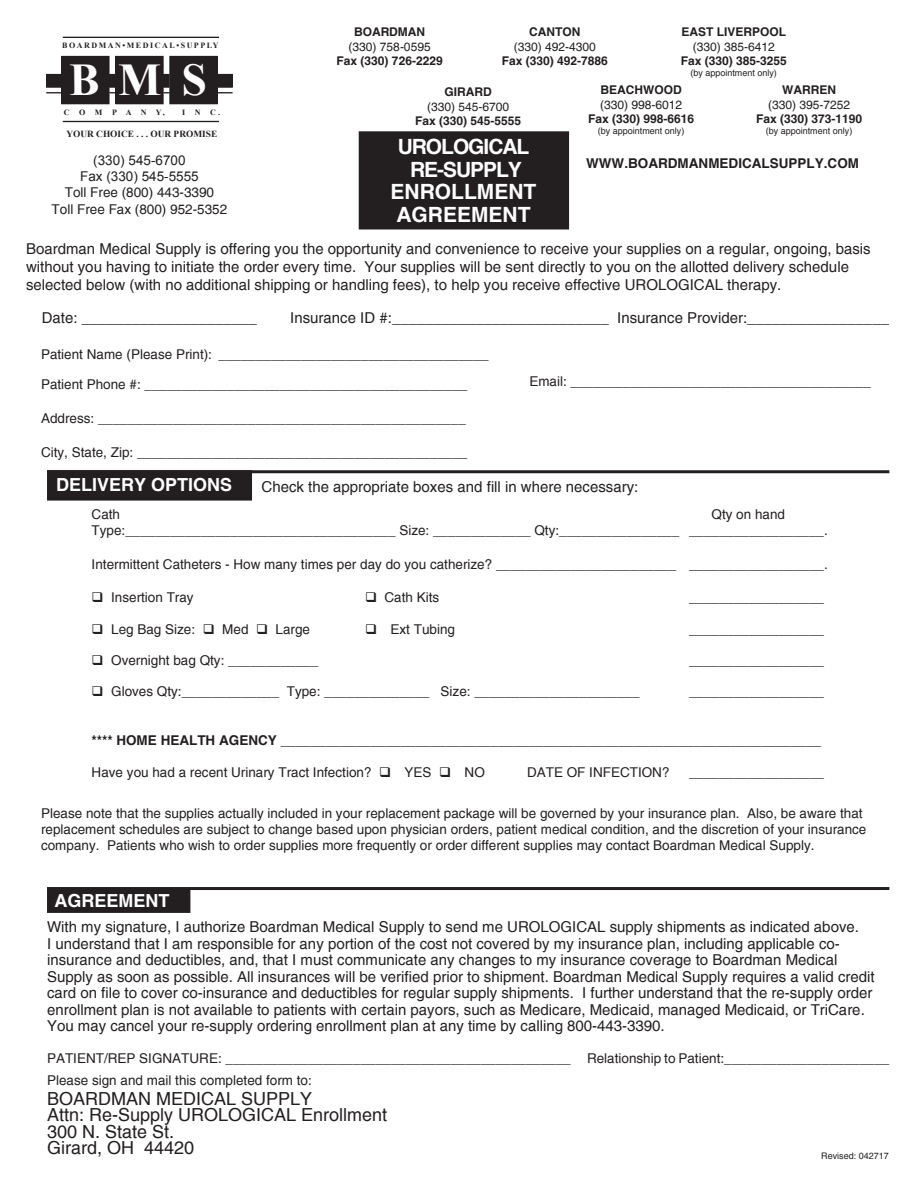
<style>
.page{position:relative;width:918px;height:1188px;background:#fff}
.page>*{position:absolute;margin:0;border:0;box-sizing:border-box;transform-origin:0 0}
.t1{font:700 45.45px "Times New Roman";color:#fff}
.t2{font:700 21px/22.5px "Helvetica";color:#fff;text-align:center}
.t3{font:18px/16.5px "Helvetica";color:#231f20}
.t4{font:700 18px "Helvetica";color:#fff}
.t5{font:15px/16.5px "Helvetica";color:#231f20}
.t6{font:13.5px/16.2px "Helvetica";color:#231f20}
.t7{font:13.5px/16.2px "Arial";color:#231f20;text-align:center}
.t8{font:700 13.5px "Helvetica";color:#231f20}
.t9{font:700 12px "Helvetica";color:#231f20}
.t10{font:12px "Helvetica";color:#231f20}
.t11{font:700 9.3px "Times New Roman";color:#231f20}
.t12{font:9px "Helvetica";color:#231f20}
.t13{font:700 7.95px "Times New Roman";letter-spacing:.19em;color:#231f20}
.t14{font:700 7.95px "Times New Roman";letter-spacing:1.18em;color:#231f20}
.s1{font-weight:700}
</style>
<div class="page">
<div style="left:49px;top:472px;width:202px;height:27px;background:#231f20"></div>
<div style="left:47px;top:470px;width:205px;height:31px;border:3px solid #231f20"></div>
<hr style="left:47px;top:470px;width:842px;height:3px;background:#231f20">
<hr style="left:47px;top:887px;width:842px;height:3px;background:#231f20">
<div style="left:49px;top:890px;width:140px;height:21px;background:#231f20"></div>
<div style="left:47px;top:888px;width:143px;height:25px;border:3px solid #231f20"></div>
<div style="left:360px;top:133px;width:208px;height:95px;background:#231f20"></div>
<div style="left:359px;top:131px;width:210px;height:99px;border:3px solid #231f20"></div>
<div style="left:62px;top:56px;width:47px;height:48px;background:#231f20"></div>
<div style="left:61px;top:56px;width:48px;height:48px;border:1px solid #231f20"></div>
<div style="left:116px;top:56px;width:47px;height:48px;background:#231f20"></div>
<div style="left:115px;top:56px;width:48px;height:48px;border:1px solid #231f20"></div>
<div style="left:170px;top:56px;width:47px;height:48px;background:#231f20"></div>
<div style="left:169px;top:56px;width:49px;height:48px;border:1px solid #231f20"></div>
<hr style="left:63px;top:37px;width:156px;height:1px;background:#231f20">
<hr style="left:63px;top:121px;width:156px;height:1px;background:#231f20">
<svg style="left:46px;top:92px;width:15px;height:1px"></svg>
<svg style="left:218px;top:92px;width:15px;height:1px"></svg>
<div style="left:47px;top:74px;width:14px;height:13px;background:#231f20"></div>
<div style="left:46px;top:74px;width:15px;height:14px;border:1px solid #231f20"></div>
<div style="left:110px;top:74px;width:5px;height:13px;background:#231f20"></div>
<div style="left:109px;top:74px;width:6px;height:14px;border:1px solid #231f20"></div>
<div style="left:164px;top:74px;width:5px;height:13px;background:#231f20"></div>
<div style="left:163px;top:74px;width:6px;height:14px;border:1px solid #231f20"></div>
<div style="left:218px;top:74px;width:14px;height:13px;background:#231f20"></div>
<div style="left:218px;top:74px;width:15px;height:14px;border:1px solid #231f20"></div>
<p class="t13" style="left:62px;top:40px;width:158px">BOARDMAN•MEDICAL•SUPPLY</p>
<h1 class="t1" style="left:70px;top:49px;width:140px">BMS</h1>
<p class="t14" style="left:64px;top:106px;width:103px">COMPANY,</p>
<p class="t13" style="left:182px;top:106px;width:39px">INC.</p>
<p class="t11" style="left:66px;top:127px;width:152px">YOUR CHOICE . . . OUR PROMISE</p>
<p class="t7" style="left:80px;top:152px;width:120px">(330) 545-6700<br>Fax (330) 545-5555</p>
<p class="t6" style="left:52px;top:185px;width:177px;text-align:center">Toll Free (800) 443-3390<br>Toll Free Fax (800) 952-5352</p>
<p class="t9" style="left:681px;top:25px;width:106px">EAST LIVERPOOL</p>
<p class="t10" style="left:693px;top:39px;width:84px">(330) 385-6412</p>
<p class="t9" style="left:681px;top:54px;width:108px">Fax (330) 385-3255</p>
<p class="t12" style="left:690px;top:67px;width:88px">(by appointment only)</p>
<p class="t9" style="left:354px;top:25px;width:73px">BOARDMAN</p>
<p class="t10" style="left:349px;top:39px;width:84px">(330) 758-0595</p>
<p class="t9" style="left:337px;top:54px;width:108px">Fax (330) 726-2229</p>
<p class="t9" style="left:529px;top:25px;width:53px">CANTON</p>
<p class="t10" style="left:514px;top:39px;width:84px">(330) 492-4300</p>
<p class="t9" style="left:502px;top:54px;width:108px">Fax (330) 492-7886</p>
<p class="t9" style="left:601px;top:83px;width:83px">BEACHWOOD</p>
<p class="t10" style="left:600px;top:97px;width:84px">(330) 998-6012</p>
<p class="t9" style="left:588px;top:112px;width:108px">Fax (330) 998-6616</p>
<p class="t12" style="left:598px;top:125px;width:88px">(by appointment only)</p>
<p class="t9" style="left:782px;top:83px;width:55px">WARREN</p>
<p class="t10" style="left:768px;top:97px;width:84px">(330) 395-7252</p>
<p class="t9" style="left:756px;top:112px;width:108px">Fax (330) 373-1190</p>
<p class="t12" style="left:766px;top:125px;width:88px">(by appointment only)</p>
<p class="t9" style="left:445px;top:85px;width:49px">GIRARD</p>
<p class="t10" style="left:427px;top:99px;width:84px">(330) 545-6700</p>
<p class="t9" style="left:415px;top:114px;width:108px">Fax (330) 545-5555</p>
<h2 class="t2" style="left:391px;top:137px;width:147px">UROLOGICAL<br>RE-SUPPLY<br>ENROLLMENT<br>AGREEMENT</h2>
<p class="t8" style="left:586px;top:155px;width:274px">WWW.BOARDMANMEDICALSUPPLY.COM</p>
<p class="t5" style="left:26px;top:241px;width:846px;line-height:18px">Boardman Medical Supply is offering you the opportunity and convenience to receive your supplies on a regular, ongoing, basis without you having to initiate the order every time. Your supplies will be sent directly to you on the allotted delivery schedule selected below (with no additional shipping or handling fees), to help you receive effective UROLOGICAL therapy.</p>
<p class="t5" style="left:42px;top:310px;width:217px">Date: _____________________</p>
<p class="t5" style="left:290px;top:310px;width:600px">Insurance ID #:__________________________ Insurance Provider:_________________</p>
<p class="t6" style="left:41px;top:347px;width:449px">Patient Name (Please Print): ____________________________________</p>
<p class="t6" style="left:41px;top:377px;width:428px">Patient Phone #: ___________________________________________</p>
<p class="t6" style="left:529px;top:374px;width:343px">Email: ________________________________________</p>
<p class="t6" style="left:41px;top:410px;width:426px">Address: _________________________________________________</p>
<p class="t6" style="left:41px;top:444px;width:428px">City, State, Zip: ____________________________________________</p>
<h3 class="t4" style="left:56px;top:474px;width:178px">DELIVERY OPTIONS</h3>
<p class="t5" style="left:262px;top:479px;width:378px">Check the appropriate boxes and fill in where necessary:</p>
<p class="t6" style="left:92px;top:506px;width:30px">Cath</p>
<p class="t6" style="left:92px;top:506px;width:738px;text-indent:620px">Qty on hand<br>Type:____________________________________ Size: _____________ Qty:________________ __________________.</p>
<p class="t6" style="left:92px;top:557px;width:738px">Intermittent Catheters - How many times per day do you catherize? ________________________ __________________.</p>
<p class="t6" style="left:92px;top:589px;width:104px">❑ Insertion Tray</p>
<p class="t6" style="left:365px;top:589px;width:76px">❑ Cath Kits</p>
<p class="t6" style="left:689px;top:589px;width:137px">__________________</p>
<p class="t6" style="left:92px;top:622px;width:220px">❑ Leg Bag Size: ❑ Med ❑ Large</p>
<p class="t6" style="left:365px;top:622px;width:92px">❑ Ext Tubing</p>
<p class="t6" style="left:689px;top:622px;width:137px">__________________</p>
<p class="t6" style="left:92px;top:653px;width:228px">❑ Overnight bag Qty: ____________</p>
<p class="t6" style="left:689px;top:653px;width:137px">__________________</p>
<p class="t6" style="left:92px;top:684px;width:549px">❑ Gloves Qty:_____________ Type: ______________ Size: ______________________</p>
<p class="t6" style="left:689px;top:684px;width:137px">__________________</p>
<p class="t6" style="left:92px;top:733px;width:731px"><span class="s1">**** HOME HEALTH AGENCY</span> ________________________________________________________________________</p>
<p class="t6" style="left:92px;top:765px;width:395px">Have you had a recent Urinary Tract Infection? ❑ YES ❑ NO</p>
<p class="t6" style="left:527px;top:765px;width:144px">DATE OF INFECTION?</p>
<p class="t6" style="left:689px;top:765px;width:137px">__________________</p>
<p class="t6" style="left:41px;top:805px;width:827px">Please note that the supplies actually included in your replacement package will be governed by your insurance plan. Also, be aware that replacement schedules are subject to change based upon physician orders, patient medical condition, and the discretion of your insurance company. Patients who wish to order supplies more frequently or order different supplies may contact Boardman Medical Supply.</p>
<h3 class="t4" style="left:55px;top:889px;width:117px">AGREEMENT</h3>
<p class="t5" style="left:47px;top:919px;width:829px">With my signature, I authorize Boardman Medical Supply to send me UROLOGICAL supply shipments as indicated above.<br>I understand that I am responsible for any portion of the cost not covered by my insurance plan, including applicable co&shy;insurance and deductibles, and, that I must communicate any changes to my insurance coverage to Boardman Medical Supply as soon as possible. All insurances will be verified prior to shipment. Boardman Medical Supply requires a valid credit card on file to cover co-insurance and deductibles for regular supply shipments. I further understand that the re-supply order enrollment plan is not available to patients with certain payors, such as Medicare, Medicaid, managed Medicaid, or TriCare.<br>You may cancel your re-supply ordering enrollment plan at any time by calling 800-443-3390.</p>
<p class="t6" style="left:47px;top:1047px;width:844px;line-height:22.5px">PATIENT/REP SIGNATURE: ______________________________________________ Relationship to Patient:______________________<br>Please sign and mail this completed form to:</p>
<h3 class="t3" style="left:47px;top:1091px;width:342px">BOARDMAN MEDICAL SUPPLY<br>Attn: Re-Supply UROLOGICAL Enrollment<br>300 N. State St.<br>Girard, OH 44420</h3>
<p class="t12" style="left:821px;top:1150px;width:69px">Revised: 042717</p>
</div>
